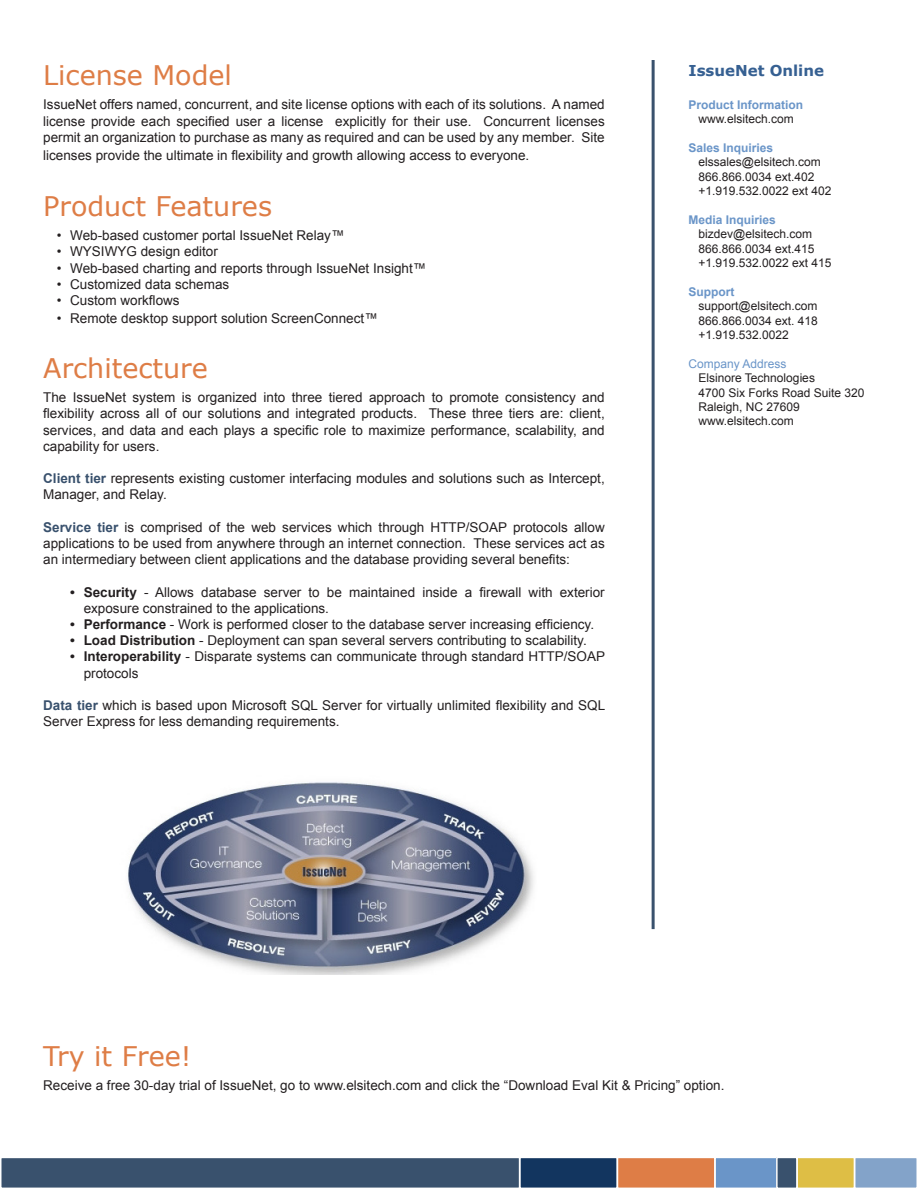
<style>
.page{position:relative;width:918px;height:1188px;background:#fff}
.page>*{position:absolute;margin:0;border:0;box-sizing:border-box;transform-origin:0 0}
.t1{font:27px "Verdana";color:#de7d46}
.t2{font:700 15px "Verdana";color:#366092}
.t3{font:13.5px/16.2px "Arial";color:#231f20}
.t4{font:12px "Arial";color:#231f20}
.t5{font:700 12px "Arial";color:#6a95c8}
.t6{font:12px "Arial";color:#6a95c8}
.s1{font-weight:700;color:#39516d}
.s2{font-weight:700}
</style>
<div class="page">
<hr style="left:652px;top:60px;width:3px;height:869px;background:#39516d">
<img style="left:128px;top:782px;width:406px;height:193px">
<svg style="left:1px;top:1157px;width:916px;height:31px;background:#636d7a"></svg>
<p class="t1" style="left:43px;top:57px;width:190px">License Model</p>
<p class="t3" style="left:43px;top:97px;width:563px;text-align:justify">IssueNet offers named, concurrent, and site license options with each of its solutions. A named license provide each specified user a license explicitly for their use. Concurrent licenses permit an organization to purchase as many as required and can be used by any member. Site</p>
<p class="t3" style="left:43px;top:147px;width:488px">licenses provide the ultimate in flexibility and growth allowing access to everyone.</p>
<p class="t1" style="left:43px;top:188px;width:230px">Product Features</p>
<p class="t3" style="left:57px;top:227px;width:289px">• Web-based customer portal IssueNet Relay™</p>
<p class="t3" style="left:57px;top:244px;width:163px">• WYSIWYG design editor</p>
<p class="t3" style="left:57px;top:260px;width:371px">• Web-based charting and reports through IssueNet Insight™</p>
<p class="t3" style="left:57px;top:276px;width:174px">• Customized data schemas</p>
<p class="t3" style="left:57px;top:292px;width:125px">• Custom workflows</p>
<p class="t3" style="left:57px;top:310px;width:323px">• Remote desktop support solution ScreenConnect™</p>
<p class="t1" style="left:43px;top:350px;width:166px">Architecture</p>
<p class="t3" style="left:43px;top:389px;width:563px;text-align:justify">The IssueNet system is organized into three tiered approach to promote consistency and flexibility across all of our solutions and integrated products. These three tiers are: client, services, and data and each plays a specific role to maximize performance, scalability, and capability for users.</p>
<p class="t3" style="left:43px;top:470px;width:563px"><span class="s1">Client tier</span> represents existing customer interfacing modules and solutions such as Intercept,<br>Manager, and Relay.</p>
<p class="t3" style="left:43px;top:519px;width:563px;text-align:justify"><span class="s1">Service tier</span> is comprised of the web services which through HTTP/SOAP protocols allow applications to be used from anywhere through an internet connection. These services act as an intermediary between client applications and the database providing several benefits:</p>
<p class="t3" style="left:84px;top:584px;width:523px;text-indent:-14px"><span class="s2">• Security</span> - Allows database server to be maintained inside a firewall with exterior exposure constrained to the applications.</p>
<p class="t3" style="left:70px;top:616px;width:525px"><span class="s2">• Performance</span> - Work is performed closer to the database server increasing efficiency.</p>
<p class="t3" style="left:70px;top:632px;width:518px"><span class="s2">• Load Distribution</span> - Deployment can span several servers contributing to scalability.</p>
<p class="t3" style="left:84px;top:649px;width:523px;text-indent:-14px"><span class="s2">• Interoperability</span> - Disparate systems can communicate through standard HTTP/SOAP protocols</p>
<p class="t3" style="left:43px;top:697px;width:564px"><span class="s1">Data tier</span> which is based upon Microsoft SQL Server for virtually unlimited flexibility and SQL<br>Server Express for less demanding requirements.</p>
<p class="t2" style="left:688px;top:60px;width:137px">IssueNet Online</p>
<p class="t5" style="left:688px;top:96px;width:116px">Product Information</p>
<p class="t4" style="left:699px;top:111px;width:97px">www.elsitech.com</p>
<p class="t5" style="left:688px;top:140px;width:86px">Sales Inquiries</p>
<p class="t4" style="left:699px;top:154px;width:124px">elssales@elsitech.com</p>
<p class="t4" style="left:699px;top:169px;width:118px">866.866.0034 ext.402</p>
<p class="t4" style="left:699px;top:183px;width:135px">+1.919.532.0022 ext 402</p>
<p class="t5" style="left:688px;top:212px;width:89px">Media Inquiries</p>
<p class="t4" style="left:699px;top:226px;width:115px">bizdev@elsitech.com</p>
<p class="t4" style="left:699px;top:241px;width:118px">866.866.0034 ext.415</p>
<p class="t4" style="left:699px;top:255px;width:135px">+1.919.532.0022 ext 415</p>
<p class="t5" style="left:688px;top:284px;width:47px">Support</p>
<p class="t4" style="left:699px;top:298px;width:120px">support@elsitech.com</p>
<p class="t4" style="left:699px;top:313px;width:121px">866.866.0034 ext. 418</p>
<p class="t4" style="left:699px;top:327px;width:92px">+1.919.532.0022</p>
<p class="t6" style="left:688px;top:356px;width:100px">Company Address</p>
<p class="t4" style="left:699px;top:370px;width:118px">Elsinore Technologies</p>
<p class="t4" style="left:699px;top:385px;width:168px">4700 Six Forks Road Suite 320</p>
<p class="t4" style="left:699px;top:399px;width:103px">Raleigh, NC 27609</p>
<p class="t4" style="left:699px;top:413px;width:97px">www.elsitech.com</p>
<p class="t1" style="left:43px;top:1038px;width:150px">Try it Free!</p>
<p class="t3" style="left:43px;top:1077px;width:683px">Receive a free 30-day trial of IssueNet, go to www.elsitech.com and click the “Download Eval Kit &amp; Pricing” option.</p>
</div>
